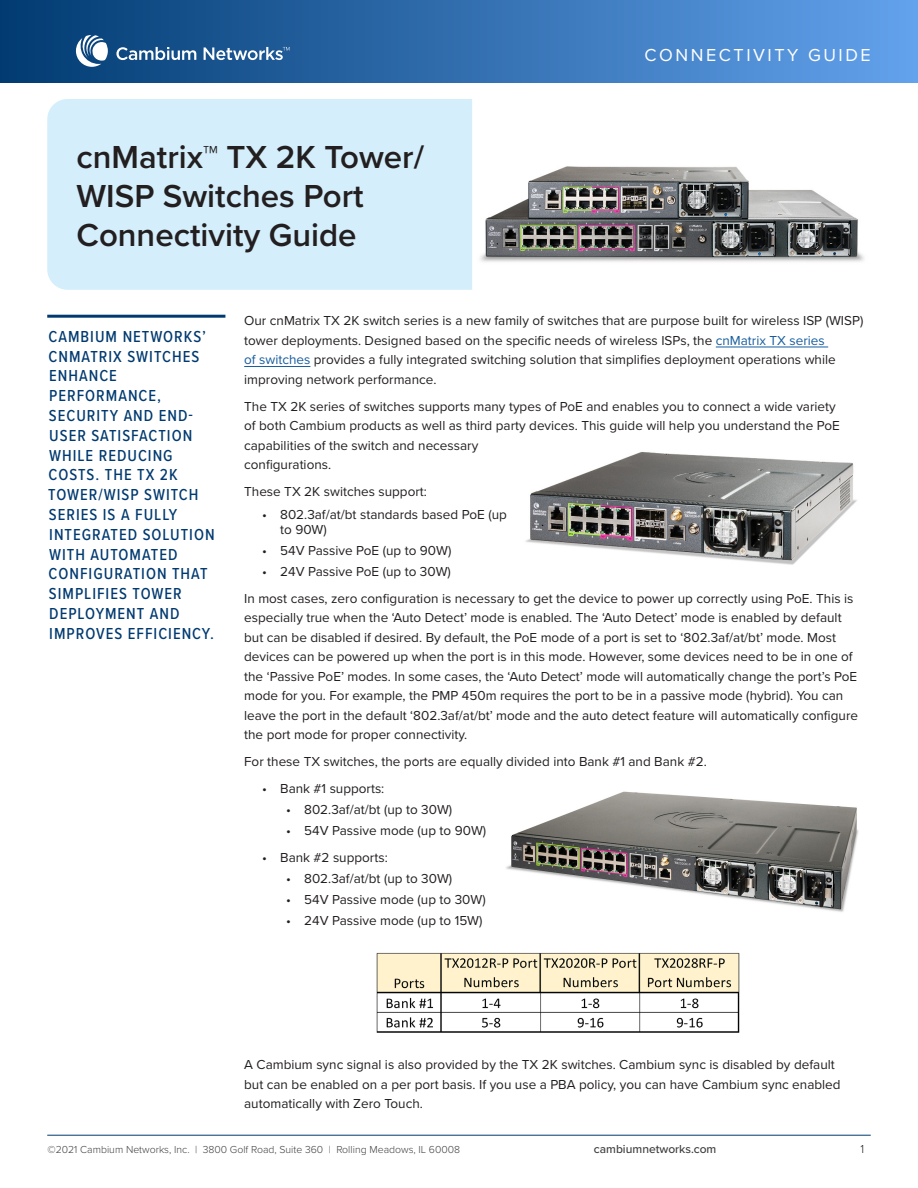
<style>
.page{position:relative;width:918px;height:1188px;background:#fff}
.page>*{position:absolute;margin:0;border:0;box-sizing:border-box;transform-origin:0 0}
.t1{font:600 33px/39px "Proxima Nova";color:#231f20}
.t2{font:18px "Proxima Nova";letter-spacing:.14em;color:#fff}
.t3{font:500 16.5px/19.8px "Proxima Nova Cond";letter-spacing:.06em;color:#003a70}
.t4{font:13.5px/19.5px "Proxima Nova";color:#231f20}
.t5{font:500 12px "Proxima Nova";color:#3e3e3f}
.t6{font:300 12px "Proxima Nova";color:#231f20}
.t7{font:300 10.5px "Proxima Nova";color:#3e3e3f}
.s1{color:#175d9e}
</style>
<div class="page">
<hr style="left:47px;top:1135px;width:824px;height:1px;background:#003a70">
<div style="left:0;top:0;width:918px;height:82px;background:linear-gradient(to right,#013b71,#63a2ec)"></div>
<svg style="left:116px;top:47px;width:80px;height:13px"></svg>
<svg style="left:204px;top:47px;width:86px;height:13px"></svg>
<svg style="left:76px;top:35px;width:32px;height:32px"></svg>
<div style="left:47px;top:99px;width:425px;height:191px;background:#d4effb"></div>
<img style="left:480px;top:166px;width:384px;height:96px">
<hr style="left:716px;top:347px;width:112px;height:1px;background:#175d9e">
<hr style="left:244px;top:366px;width:66px;height:1px;background:#175d9e">
<img style="left:525px;top:452px;width:332px;height:113px">
<hr style="left:47px;top:315px;width:178px;height:3px;background:#003a70">
<img style="left:506px;top:791px;width:353px;height:121px">
<img style="left:376px;top:952px;width:364px;height:81px">
<h1 class="t1" style="left:76px;top:137px;width:349px">cnMatrix™ TX 2K Tower/<br>WISP Switches Port<br>Connectivity Guide</h1>
<h2 class="t2" style="left:645px;top:42px;width:228px">CONNECTIVITY GUIDE</h2>
<p class="t3" style="left:48px;top:326px;width:168px">CAMBIUM NETWORKS’<br>CNMATRIX SWITCHES<br>ENHANCE<br>PERFORMANCE,<br>SECURITY AND END-<br>USER SATISFACTION<br>WHILE REDUCING<br>COSTS. THE TX 2K<br>TOWER/WISP SWITCH<br>SERIES IS A FULLY<br>INTEGRATED SOLUTION<br>WITH AUTOMATED<br>CONFIGURATION THAT<br>SIMPLIFIES TOWER<br>DEPLOYMENT AND<br>IMPROVES EFFICIENCY.</p>
<p class="t4" style="left:244px;top:311px;width:621px">Our cnMatrix TX 2K switch series is a new family of switches that are purpose built for wireless ISP (WISP) tower deployments. Designed based on the specific needs of wireless ISPs, the <span class="s1">cnMatrix TX series<br>of switches</span> provides a fully integrated switching solution that simplifies deployment operations while improving network performance.</p>
<p class="t4" style="left:244px;top:396px;width:597px">The TX 2K series of switches supports many types of PoE and enables you to connect a wide variety of both Cambium products as well as third party devices. This guide will help you understand the PoE capabilities of the switch and necessary<br>configurations.</p>
<p class="t4" style="left:244px;top:482px;width:184px">These TX 2K switches support:</p>
<p class="t4" style="left:280px;top:506px;width:228px;line-height:15px;text-indent:-18px">• 802.3af/at/bt standards based PoE (up to 90W)</p>
<p class="t4" style="left:262px;top:540px;width:191px">• 54V Passive PoE (up to 90W)</p>
<p class="t4" style="left:262px;top:561px;width:190px">• 24V Passive PoE (up to 30W)</p>
<p class="t4" style="left:244px;top:588px;width:615px">In most cases, zero configuration is necessary to get the device to power up correctly using PoE. This is especially true when the ‘Auto Detect’ mode is enabled. The ‘Auto Detect’ mode is enabled by default but can be disabled if desired. By default, the PoE mode of a port is set to ‘802.3af/at/bt’ mode. Most devices can be powered up when the port is in this mode. However, some devices need to be in one of the ‘Passive PoE’ modes. In some cases, the ‘Auto Detect’ mode will automatically change the port’s PoE mode for you. For example, the PMP 450m requires the port to be in a passive mode (hybrid). You can leave the port in the default ‘802.3af/at/bt’ mode and the auto detect feature will automatically configure the port mode for proper connectivity.</p>
<p class="t4" style="left:244px;top:752px;width:464px">For these TX switches, the ports are equally divided into Bank #1 and Bank #2.</p>
<p class="t4" style="left:262px;top:779px;width:124px">• Bank #1 supports:</p>
<p class="t4" style="left:286px;top:800px;width:168px">• 802.3af/at/bt (up to 30W)</p>
<p class="t4" style="left:286px;top:821px;width:202px">• 54V Passive mode (up to 90W)</p>
<p class="t4" style="left:262px;top:848px;width:127px">• Bank #2 supports:</p>
<p class="t4" style="left:286px;top:869px;width:168px">• 802.3af/at/bt (up to 30W)</p>
<p class="t4" style="left:286px;top:890px;width:201px">• 54V Passive mode (up to 30W)</p>
<p class="t4" style="left:286px;top:911px;width:198px">• 24V Passive mode (up to 15W)</p>
<p class="t4" style="left:244px;top:1055px;width:598px">A Cambium sync signal is also provided by the TX 2K switches. Cambium sync is disabled by default but can be enabled on a per port basis. If you use a PBA policy, you can have Cambium sync enabled automatically with Zero Touch.</p>
<p class="t7" style="left:48px;top:1142px;width:414px">©2021 Cambium Networks, Inc. | 3800 Golf Road, Suite 360 | Rolling Meadows, IL 60008</p>
<p class="t5" style="left:594px;top:1140px;width:124px">cambiumnetworks.com</p>
<p class="t6" style="left:861px;top:1141px;width:5px">1</p>
</div>
